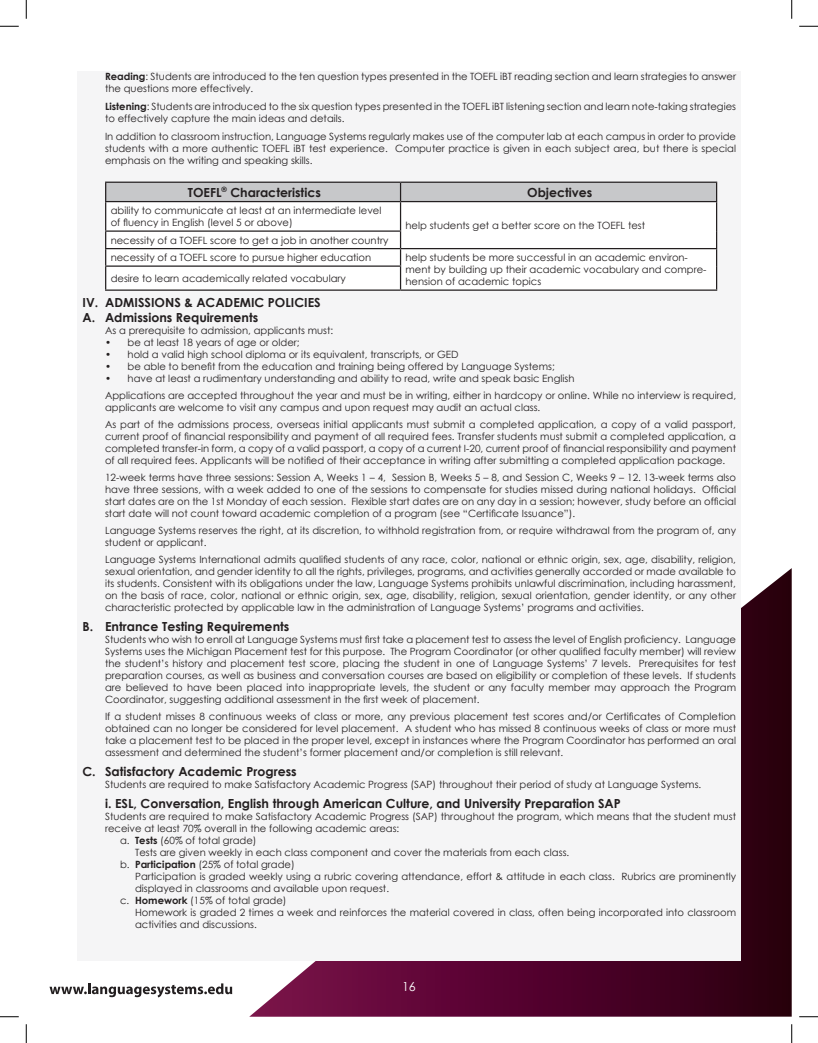
<style>
.page{position:relative;width:818px;height:1043px;background:#fff}
.page>*{position:absolute;margin:0;border:0;box-sizing:border-box;transform-origin:0 0}
.top_heading{font:700 12.5px "Century Gothic";color:#231f20}
.sub_heading{font:700 12.5px "Century Gothic";color:#231f20}
.t1{font:12.5px "Century Gothic";color:#fff}
.paragraph{font:10px/12px "Century Gothic";color:#231f20;text-align:justify}
.non-bulleted_bullets{font:10px/12px "Century Gothic";color:#231f20}
.charts{font:10px/12px "Century Gothic";color:#231f20}
.s1{font-weight:700}
</style>
<div class="page">
<div style="left:77px;top:71px;width:663px;height:450px;background:#f5f5f6"></div>
<svg style="left:250px;top:568px;width:541px;height:448px"></svg>
<div style="left:77px;top:102px;width:663px;height:858px;background:#f5f5f6"></div>
<svg style="left:49px;top:983px;width:183px;height:14px"></svg>
<svg style="left:105px;top:182px;width:612px;height:107px"></svg>
<hr style="left:105px;top:289px;width:295px;height:2px;background:#231f20">
<hr style="left:400px;top:289px;width:317px;height:2px;background:#231f20">
<svg style="left:0;top:25px;width:19px;height:2px"></svg>
<svg style="left:799px;top:25px;width:19px;height:2px"></svg>
<svg style="left:0;top:1016px;width:19px;height:1px"></svg>
<svg style="left:799px;top:1016px;width:19px;height:1px"></svg>
<svg style="left:25px;top:0;width:2px;height:19px"></svg>
<svg style="left:25px;top:1024px;width:2px;height:18px"></svg>
<svg style="left:791px;top:0;width:1px;height:19px"></svg>
<svg style="left:791px;top:1024px;width:1px;height:18px"></svg>
<p class="paragraph" style="left:105px;top:70px;width:632px"><span class="s1">Reading</span>: Students are introduced to the ten question types presented in the TOEFL iBT reading section and learn strategies to answer the questions more effectively.</p>
<p class="paragraph" style="left:105px;top:100px;width:632px"><span class="s1">Listening</span>: Students are introduced to the six question types presented in the TOEFL iBT listening section and learn note-taking strategies to effectively capture the main ideas and details.</p>
<p class="paragraph" style="left:105px;top:130px;width:632px">In addition to classroom instruction, Language Systems regularly makes use of the computer lab at each campus in order to provide students with a more authentic TOEFL iBT test experience. Computer practice is given in each subject area, but there is special emphasis on the writing and speaking skills.</p>
<p class="top_heading" style="left:188px;top:182px;width:134px">TOEFL<sup>®</sup> Characteristics</p>
<p class="top_heading" style="left:527px;top:182px;width:67px">Objectives</p>
<p class="charts" style="left:111px;top:204px;width:272px">ability to communicate at least at an intermediate level of fluency in English (level 5 or above)</p>
<p class="charts" style="left:405px;top:219px;width:241px">help students get a better score on the TOEFL test</p>
<p class="charts" style="left:111px;top:234px;width:279px">necessity of a TOEFL score to get a job in another country</p>
<p class="charts" style="left:111px;top:251px;width:262px">necessity of a TOEFL score to pursue higher education</p>
<p class="charts" style="left:405px;top:251px;width:302px">help students be more successful in an academic environ&shy;ment by building up their academic vocabulary and compre-</p>
<p class="charts" style="left:111px;top:272px;width:237px">desire to learn academically related vocabulary</p>
<p class="charts" style="left:405px;top:275px;width:137px">hension of academic topics</p>
<p class="top_heading" style="left:82px;top:293px;width:240px">IV. ADMISSIONS &amp; ACADEMIC POLICIES</p>
<p class="top_heading" style="left:82px;top:308px;width:177px">A. Admissions Requirements</p>
<p class="paragraph" style="left:105px;top:324px;width:230px">As a prerequisite to admission, applicants must:</p>
<p class="paragraph" style="left:105px;top:336px;width:196px">• be at least 18 years of age or older;</p>
<p class="paragraph" style="left:105px;top:348px;width:355px">• hold a valid high school diploma or its equivalent, transcripts, or GED</p>
<p class="paragraph" style="left:105px;top:360px;width:451px">• be able to benefit from the education and training being offered by Language Systems;</p>
<p class="paragraph" style="left:105px;top:372px;width:471px">• have at least a rudimentary understanding and ability to read, write and speak basic English</p>
<p class="paragraph" style="left:105px;top:389px;width:632px">Applications are accepted throughout the year and must be in writing, either in hardcopy or online. While no interview is required, applicants are welcome to visit any campus and upon request may audit an actual class.</p>
<p class="paragraph" style="left:105px;top:418px;width:632px">As part of the admissions process, overseas initial applicants must submit a completed application, a copy of a valid passport, current proof of financial responsibility and payment of all required fees. Transfer students must submit a completed application, a completed transfer-in form, a copy of a valid passport, a copy of a current I-20, current proof of financial responsibility and payment of all required fees. Applicants will be notified of their acceptance in writing after submitting a completed application package.</p>
<p class="paragraph" style="left:105px;top:471px;width:632px">12-week terms have three sessions: Session A, Weeks 1 – 4, Session B, Weeks 5 – 8, and Session C, Weeks 9 – 12. 13-week terms also have three sessions, with a week added to one of the sessions to compensate for studies missed during national holidays. Official start dates are on the 1st Monday of each session. Flexible start dates are on any day in a session; however, study before an official start date will not count toward academic completion of a program (see “Certificate Issuance”).</p>
<p class="paragraph" style="left:105px;top:524px;width:632px">Language Systems reserves the right, at its discretion, to withhold registration from, or require withdrawal from the program of, any student or applicant.</p>
<p class="paragraph" style="left:105px;top:553px;width:632px">Language Systems International admits qualified students of any race, color, national or ethnic origin, sex, age, disability, religion, sexual orientation, and gender identity to all the rights, privileges, programs, and activities generally accorded or made available to its students. Consistent with its obligations under the law, Language Systems prohibits unlawful discrimination, including harassment, on the basis of race, color, national or ethnic origin, sex, age, disability, religion, sexual orientation, gender identity, or any other characteristic protected by applicable law in the administration of Language Systems’ programs and activities.</p>
<p class="top_heading" style="left:82px;top:617px;width:208px">B. Entrance Testing Requirements</p>
<p class="paragraph" style="left:105px;top:633px;width:632px">Students who wish to enroll at Language Systems must first take a placement test to assess the level of English proficiency. Language Systems uses the Michigan Placement test for this purpose. The Program Coordinator (or other qualified faculty member) will review the student’s history and placement test score, placing the student in one of Language Systems’ 7 levels. Prerequisites for test preparation courses, as well as business and conversation courses are based on eligibility or completion of these levels. If students are believed to have been placed into inappropriate levels, the student or any faculty member may approach the Program Coordinator, suggesting additional assessment in the first week of placement.</p>
<p class="paragraph" style="left:105px;top:710px;width:632px">If a student misses 8 continuous weeks of class or more, any previous placement test scores and/or Certificates of Completion obtained can no longer be considered for level placement. A student who has missed 8 continuous weeks of class or more must take a placement test to be placed in the proper level, except in instances where the Program Coordinator has performed an oral assessment and determined the student’s former placement and/or completion is still relevant.</p>
<p class="top_heading" style="left:82px;top:762px;width:215px">C. Satisfactory Academic Progress</p>
<p class="paragraph" style="left:105px;top:778px;width:597px">Students are required to make Satisfactory Academic Progress (SAP) throughout their period of study at Language Systems.</p>
<p class="sub_heading" style="left:105px;top:794px;width:517px">i. ESL, Conversation, English through American Culture, and University Preparation SAP</p>
<p class="paragraph" style="left:105px;top:810px;width:632px">Students are required to make Satisfactory Academic Progress (SAP) throughout the program, which means that the student must receive at least 70% overall in the following academic areas:</p>
<p class="non-bulleted_bullets" style="left:120px;top:834px;width:138px">a. <span class="s1">Tests</span> (60% of total grade)</p>
<p class="non-bulleted_bullets" style="left:135px;top:846px;width:435px">Tests are given weekly in each class component and cover the materials from each class.</p>
<p class="non-bulleted_bullets" style="left:120px;top:858px;width:176px">b. <span class="s1">Participation</span> (25% of total grade)</p>
<p class="non-bulleted_bullets" style="left:135px;top:870px;width:602px">Participation is graded weekly using a rubric covering attendance, effort &amp; attitude in each class. Rubrics are prominently displayed in classrooms and available upon request.</p>
<p class="non-bulleted_bullets" style="left:120px;top:894px;width:168px">c. <span class="s1">Homework</span> (15% of total grade)</p>
<p class="non-bulleted_bullets" style="left:135px;top:906px;width:602px">Homework is graded 2 times a week and reinforces the material covered in class, often being incorporated into classroom activities and discussions.</p>
<p class="t1" style="left:402px;top:977px;width:15px">16</p>
</div>
